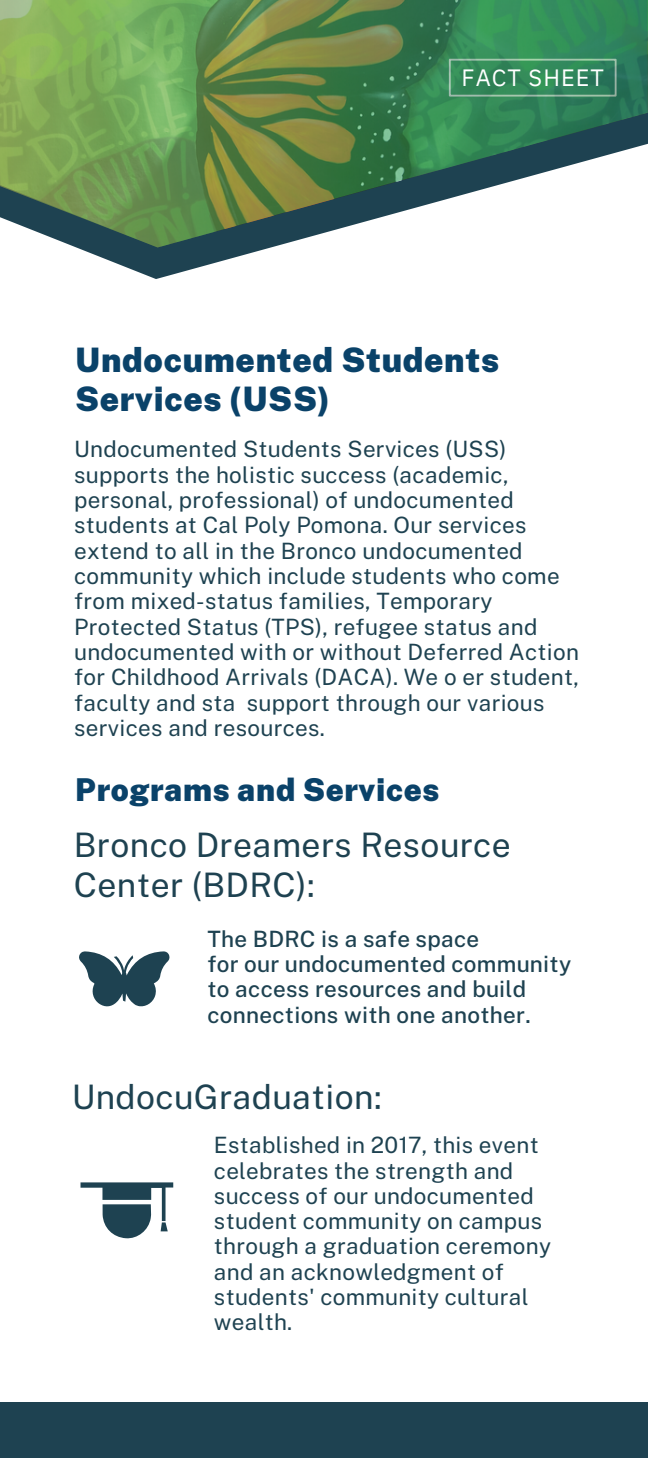
<style>
.page{position:relative;width:648px;height:1458px;background:#fff}
.page>*{position:absolute;margin:0;border:0;box-sizing:border-box;transform-origin:0 0}
.t1{font:33.75px/40.5px "Public Sans";letter-spacing:.01em;color:#1e4251}
.t2{font:900 33.75px/38.7px "Public Sans";letter-spacing:.02em;color:#0a4269}
.t3{font:900 31.5px "Public Sans";letter-spacing:.02em;color:#0a4269}
.t4{font:23.62px "IBM Plex Sans";letter-spacing:.045em;color:#fff}
.t5{font:22.5px/25.2px "Public Sans";letter-spacing:.015em;color:#1e4251}
.t6{font:500 22.5px/25.2px "Public Sans";letter-spacing:.01em;color:#1e4251}
</style>
<div class="page">
<svg style="left:81px;top:1182px;width:92px;height:57px"></svg>
<svg style="left:78px;top:248px;width:191px;height:31px"></svg>
<svg style="left:0;top:0;width:647px;height:248px;background:#6b9668"></svg>
<svg style="left:79px;top:951px;width:91px;height:56px"></svg>
<div style="left:0;top:1402px;width:648px;height:56px;background:#1e4251"></div>
<p class="t4" style="left:462px;top:61px;width:144px">FACT SHEET</p>
<p class="t2" style="left:75px;top:340px;width:426px">Undocumented Students<br>Services (USS)</p>
<p class="t5" style="left:74px;top:437px;width:506px">Undocumented Students Services (USS) supports the holistic success (academic, personal, professional) of undocumented students at Cal Poly Pomona. Our services extend to all in the Bronco undocumented community which include students who come from mixed-status families, Temporary Protected Status (TPS), refugee status and undocumented with or without Deferred Action for Childhood Arrivals (DACA). We o er student, faculty and sta support through our various services and resources.</p>
<p class="t3" style="left:75px;top:771px;width:366px">Programs and Services</p>
<p class="t1" style="left:74px;top:824px;width:438px">Bronco Dreamers Resource<br>Center (BDRC):</p>
<p class="t6" style="left:208px;top:926px;width:273px">The BDRC is a safe space</p>
<p class="t6" style="left:208px;top:951px;width:365px">for our undocumented community to access resources and build connections with one another.</p>
<p class="t1" style="left:72px;top:1077px;width:311px">UndocuGraduation:</p>
<p class="t5" style="left:214px;top:1132px;width:339px">Established in 2017, this event celebrates the strength and success of our undocumented student community on campus through a graduation ceremony and an acknowledgment of students' community cultural wealth.</p>
</div>
